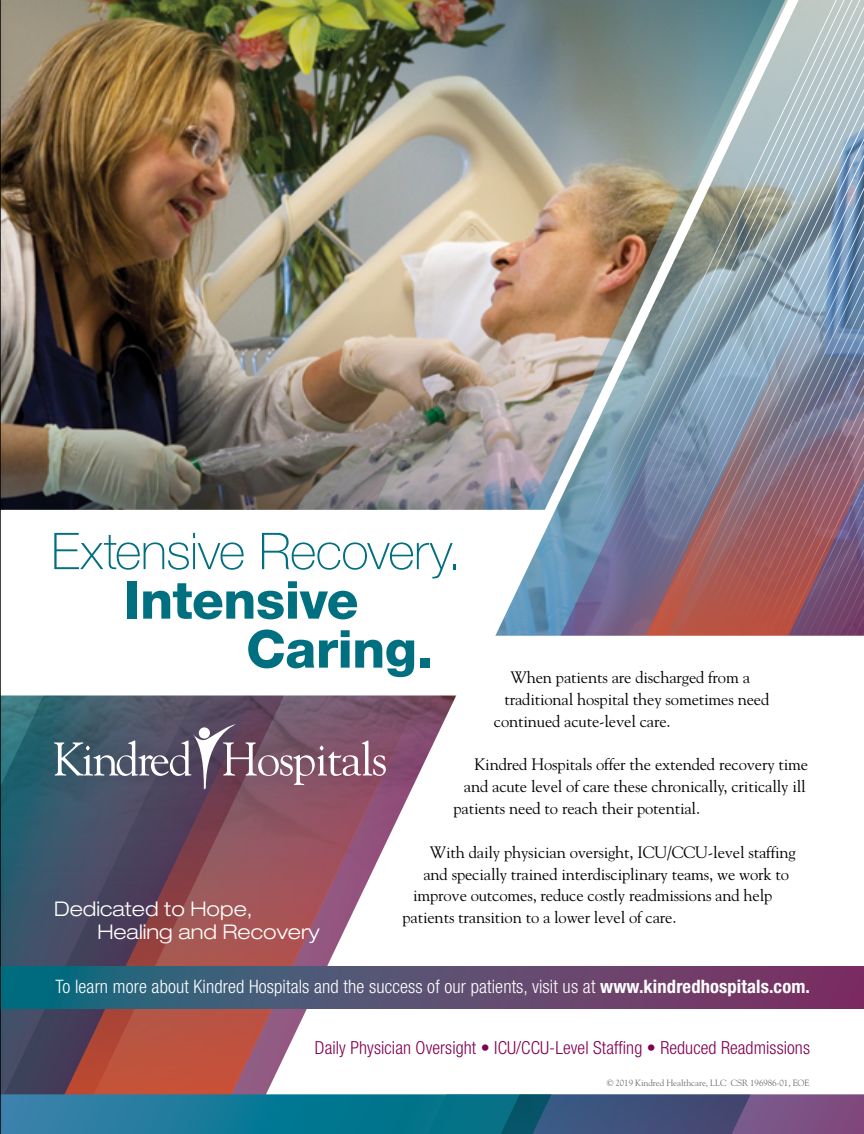
<style>
.page{position:relative;width:864px;height:1134px;background:#fff}
.page>*{position:absolute;margin:0;border:0;box-sizing:border-box;transform-origin:0 0}
.t1{font:800 52.35px/49.1px "Helvetica Neue";letter-spacing:-.01em;color:#006f80}
.t2{font:100 50.7px "Helvetica Neue";letter-spacing:-.015em;color:#006f80}
.t3{font:300 expanded 20.25px/23.2px "Helvetica Neue";color:#fff}
.t4{font:300 condensed 18.6px "Helvetica Neue";letter-spacing:.005em;color:#fff}
.t5{font:300 condensed 18px "Helvetica Neue";letter-spacing:.005em;color:#820053}
.t6{font:16.5px "Goudy";letter-spacing:-.01em;color:#000}
.t7{font:9px "Goudy";letter-spacing:-.01em;color:#6d6e71}
.s1{font-weight:700}
</style>
<div class="page">
<img style="left:6px;top:0;width:241px;height:269px">
<svg style="left:6px;top:269px;width:241px;height:825px;background:#4d4d4b"></svg>
<svg style="left:33px;top:435px;width:214px;height:659px;background:#6f5359"></svg>
<img style="left:247px;top:0;width:277px;height:1094px">
<svg style="left:6px;top:966px;width:858px;height:43px;background:#524f71"></svg>
<svg style="left:6px;top:1094px;width:858px;height:40px;background:#2d698c"></svg>
<svg style="left:54px;top:724px;width:332px;height:65px;background:#776879"></svg>
<svg style="left:532px;top:0;width:15px;height:510px;background:#a99f96"></svg>
<svg style="left:547px;top:0;width:47px;height:636px;background:#9b9b98"></svg>
<img style="left:594px;top:0;width:47px;height:636px">
<img style="left:641px;top:0;width:142px;height:636px">
<img style="left:783px;top:0;width:81px;height:636px">
<svg style="left:6px;top:510px;width:545px;height:185px"></svg>
<div style="left:0;top:0;width:6px;height:1134px;background:#000;opacity:.25"></div>
<hr style="left:0;top:0;width:1px;height:1134px;background:#000">
<p class="t2" style="left:51px;top:523px;width:412px">Extensive Recovery.</p>
<p class="t1" style="left:246px;top:575px;width:189px;text-indent:-122px">Intensive<br>Caring.</p>
<p class="t6" style="left:510px;top:667px;width:241px">When patients are discharged from a</p>
<p class="t6" style="left:504px;top:689px;width:266px">traditional hospital they sometimes need</p>
<p class="t6" style="left:494px;top:711px;width:178px">continued acute‑level care.</p>
<p class="t6" style="left:474px;top:754px;width:335px">Kindred Hospitals offer the extended recovery time</p>
<p class="t6" style="left:464px;top:776px;width:343px">and acute level of care these chronically, critically ill</p>
<p class="t6" style="left:453px;top:798px;width:248px">patients need to reach their potential.</p>
<p class="t6" style="left:430px;top:842px;width:368px">With daily physician oversight, ICU/CCU-level staffing</p>
<p class="t6" style="left:423px;top:864px;width:367px">and specially trained interdisciplinary teams, we work to</p>
<p class="t6" style="left:413px;top:886px;width:361px">improve outcomes, reduce costly readmissions and help</p>
<p class="t6" style="left:403px;top:907px;width:276px">patients transition to a lower level of care.</p>
<p class="t3" style="left:97px;top:897px;width:224px;text-indent:-43px">Dedicated to Hope,<br>Healing and Recovery</p>
<p class="t4" style="left:56px;top:975px;width:756px">To learn more about Kindred Hospitals and the success of our patients, visit us at <span class="s1">www.kindredhospitals.com.</span></p>
<p class="t5" style="left:315px;top:1038px;width:497px">Daily Physician Oversight • ICU/CCU-Level Staffing • Reduced Readmissions</p>
<p class="t7" style="left:607px;top:1077px;width:204px">© 2019 Kindred Healthcare, LLC CSR 196986‑01, EOE</p>
</div>
